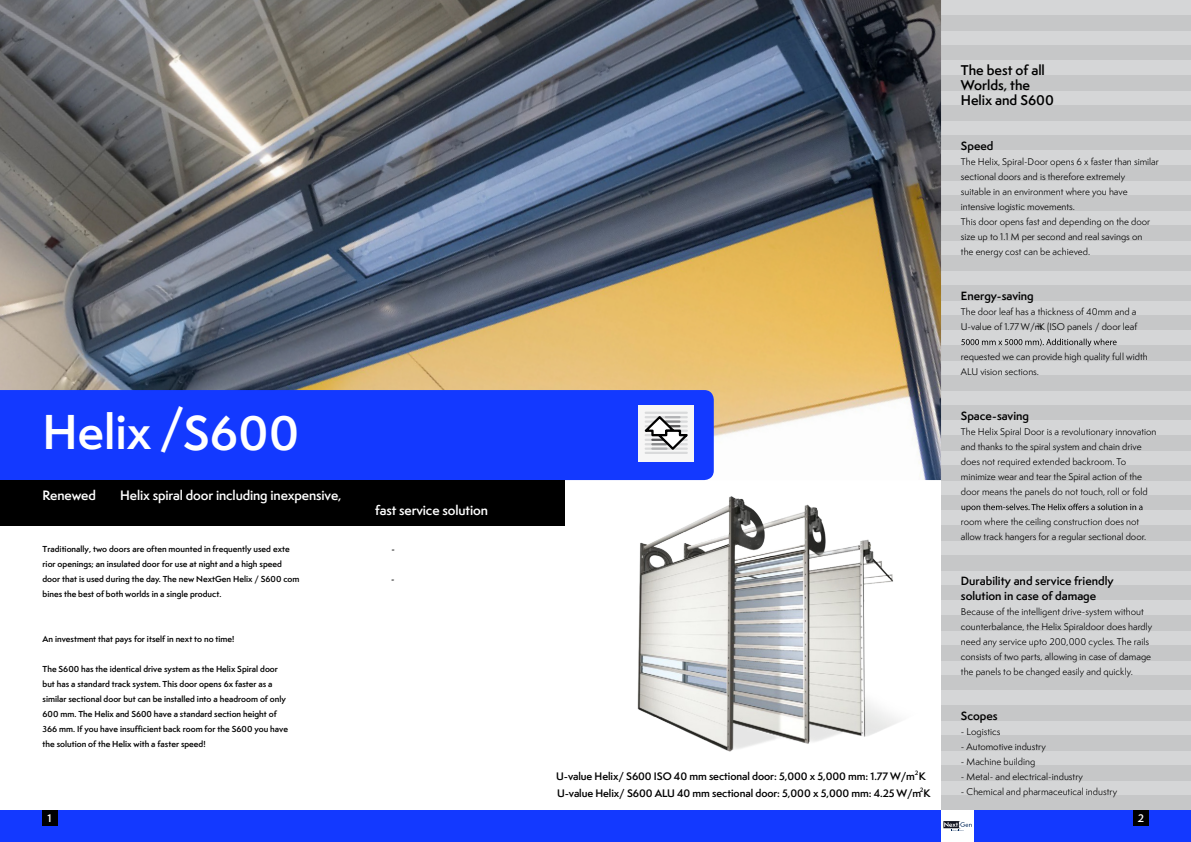
<style>
.page{position:relative;width:1191px;height:842px;background:#fff}
.page>*{position:absolute;margin:0;border:0;box-sizing:border-box;transform-origin:0 0}
.t1{font:600 45px "Semplicita Pro";color:#fff}
.t2{font:600 13px/15px "Semplicita Pro";letter-spacing:-.005em;color:#000}
.t3{font:600 12.5px "Semplicita Pro";letter-spacing:-.01em;color:#fff}
.t4{font:600 11px/15px "Semplicita Pro";color:#000}
.t5{font:600 10.2px "Semplicita Pro";color:#fff}
.t6{font:600 10px/17.7px "Semplicita Pro";letter-spacing:-.01em;color:#000}
.t7{font:9px/15px "Semplicita Pro";color:#000}
.t8{font:600 8px/15px "Semplicita Pro";color:#000}
.t9{font:600 5.8px "Semplicita Pro";color:#000}
</style>
<div class="page">
<div style="left:941px;top:0;width:250px;height:842px;background:#d5d6d7"></div>
<div style="left:941px;top:15px;width:250px;height:15px;background:#c6c7c8"></div>
<div style="left:941px;top:285px;width:250px;height:15px;background:#c6c7c8"></div>
<div style="left:941px;top:45px;width:250px;height:15px;background:#c6c7c8"></div>
<div style="left:941px;top:315px;width:250px;height:15px;background:#c6c7c8"></div>
<div style="left:941px;top:75px;width:250px;height:15px;background:#c6c7c8"></div>
<div style="left:941px;top:345px;width:250px;height:15px;background:#c6c7c8"></div>
<div style="left:941px;top:105px;width:250px;height:15px;background:#c6c7c8"></div>
<div style="left:941px;top:375px;width:250px;height:15px;background:#c6c7c8"></div>
<div style="left:941px;top:135px;width:250px;height:15px;background:#c6c7c8"></div>
<div style="left:941px;top:405px;width:250px;height:15px;background:#c6c7c8"></div>
<div style="left:941px;top:165px;width:250px;height:15px;background:#c6c7c8"></div>
<div style="left:941px;top:435px;width:250px;height:15px;background:#c6c7c8"></div>
<div style="left:941px;top:195px;width:250px;height:15px;background:#c6c7c8"></div>
<div style="left:941px;top:465px;width:250px;height:15px;background:#c6c7c8"></div>
<div style="left:941px;top:225px;width:250px;height:15px;background:#c6c7c8"></div>
<div style="left:941px;top:495px;width:250px;height:15px;background:#c6c7c8"></div>
<div style="left:941px;top:255px;width:250px;height:15px;background:#c6c7c8"></div>
<div style="left:941px;top:525px;width:250px;height:15px;background:#c6c7c8"></div>
<div style="left:941px;top:585px;width:250px;height:15px;background:#c6c7c8"></div>
<div style="left:941px;top:615px;width:250px;height:15px;background:#c6c7c8"></div>
<div style="left:941px;top:645px;width:250px;height:15px;background:#c6c7c8"></div>
<div style="left:941px;top:675px;width:250px;height:15px;background:#c6c7c8"></div>
<div style="left:941px;top:705px;width:250px;height:15px;background:#c6c7c8"></div>
<div style="left:941px;top:735px;width:250px;height:15px;background:#c6c7c8"></div>
<div style="left:941px;top:765px;width:250px;height:15px;background:#c6c7c8"></div>
<div style="left:941px;top:795px;width:250px;height:15px;background:#c6c7c8"></div>
<div style="left:941px;top:555px;width:250px;height:15px;background:#c6c7c8"></div>
<img style="left:588px;top:480px;width:312px;height:272px">
<img style="left:0;top:0;width:941px;height:480px">
<div style="left:0;top:390px;width:714px;height:90px;background:#1339ff"></div>
<div style="left:0;top:480px;width:565px;height:30px;background:#000"></div>
<div style="left:638px;top:405px;width:56px;height:56px;background:#f6f6f6"></div>
<hr style="left:644px;top:412px;width:44px;height:2px;background:#d9dadb">
<hr style="left:644px;top:452px;width:44px;height:2px;background:#d9dadb">
<svg style="left:644px;top:416px;width:44px;height:34px"></svg>
<div style="left:595px;top:810px;width:596px;height:32px;background:#1339ff"></div>
<div style="left:0;top:810px;width:595px;height:32px;background:#1339ff"></div>
<div style="left:1133px;top:810px;width:15px;height:15px;background:#000"></div>
<div style="left:43px;top:810px;width:15px;height:15px;background:#000"></div>
<div style="left:0;top:510px;width:565px;height:15px;background:#000"></div>
<svg style="left:961px;top:339px;width:155px;height:8px"></svg>
<svg style="left:961px;top:504px;width:181px;height:8px"></svg>
<div style="left:941px;top:810px;width:32px;height:32px;background:#fff"></div>
<svg style="left:943px;top:821px;width:28px;height:10px"></svg>
<h1 class="t1" style="left:43px;top:412px;width:258px">Helix /S600</h1>
<h3 class="t3" style="left:43px;top:490px;width:55px">Renewed</h3>
<h3 class="t3" style="left:120px;top:490px;width:223px">Helix spiral door including inexpensive,</h3>
<h3 class="t3" style="left:375px;top:505px;width:114px">fast service solution</h3>
<p class="t8" style="left:43px;top:542px;width:249px">Traditionally, two doors are often mounted in frequently used exte</p>
<p class="t8" style="left:391px;top:542px;width:5px">-</p>
<p class="t8" style="left:43px;top:557px;width:258px">rior openings; an insulated door for use at night and a high speed door that is used during the day. The new NextGen Helix / S600 com</p>
<p class="t8" style="left:391px;top:572px;width:5px">-</p>
<p class="t8" style="left:43px;top:587px;width:180px">bines the best of both worlds in a single product.</p>
<p class="t8" style="left:43px;top:632px;width:193px">An investment that pays for itself in next to no time!</p>
<p class="t8" style="left:43px;top:662px;width:247px">The S600 has the identical drive system as the Helix Spiral door but has a standard track system. This door opens 6x faster as a similar sectional door but can be installed into a headroom of only 600 mm. The Helix and S600 have a standard section height of 366 mm. If you have insufficient back room for the S600 you have the solution of the Helix with a faster speed!</p>
<p class="t9" style="left:914px;top:770px;width:5px">2</p>
<p class="t6" style="left:556px;top:768px;width:376px">U-value Helix/ S600 ISO 40 mm sectional door: 5,000 x 5,000 mm: 1.77 W/m K<br>U-value Helix/ S600 ALU 40 mm sectional door: 5,000 x 5,000 mm: 4.25 W/m K</p>
<p class="t9" style="left:920px;top:787px;width:5px">2</p>
<h2 class="t2" style="left:961px;top:64px;width:94px">The best of all<br>Worlds, the<br>Helix and S600</h2>
<p class="t4" style="left:961px;top:139px;width:34px">Speed</p>
<p class="t7" style="left:961px;top:155px;width:199px">The Helix, Spiral-Door opens 6 x faster than similar sectional doors and is therefore extremely<br>suitable in an environment where you have intensive logistic movements.<br>This door opens fast and depending on the door size up to 1.1 M per second and real savings on<br>the energy cost can be achieved.</p>
<p class="t4" style="left:961px;top:289px;width:74px">Energy-saving</p>
<p class="t7" style="left:961px;top:305px;width:178px">The door leaf has a thickness of 40mm and a<br>U-value of 1.77 W/m<sup>2</sup>K (ISO panels / door leaf</p>
<p class="t7" style="left:961px;top:350px;width:188px">requested we can provide high quality full width<br>ALU vision sections.</p>
<p class="t4" style="left:961px;top:409px;width:70px">Space-saving</p>
<p class="t7" style="left:961px;top:425px;width:197px">The Helix Spiral Door is a revolutionary innovation and thanks to the spiral system and chain drive does not required extended backroom. To minimize wear and tear the Spiral action of the door means the panels do not touch, roll or fold</p>
<p class="t7" style="left:961px;top:515px;width:187px">room where the ceiling construction does not allow track hangers for a regular sectional door.</p>
<p class="t4" style="left:961px;top:574px;width:154px">Durability and service friendly solution in case of damage</p>
<p class="t7" style="left:961px;top:605px;width:193px">Because of the intelligent drive-system without counterbalance, the Helix Spiraldoor does hardly need any service upto 200,000 cycles. The rails consists of two parts, allowing in case of damage the panels to be changed easily and quickly.</p>
<p class="t4" style="left:961px;top:709px;width:38px">Scopes</p>
<p class="t7" style="left:961px;top:725px;width:41px">- Logistics</p>
<p class="t7" style="left:961px;top:740px;width:87px">- Automotive industry</p>
<p class="t7" style="left:961px;top:755px;width:76px">- Machine building</p>
<p class="t7" style="left:961px;top:770px;width:124px">- Metal- and electrical-industry</p>
<p class="t7" style="left:961px;top:785px;width:158px">- Chemical and pharmaceutical industry</p>
<p class="t5" style="left:47px;top:813px;width:6px">1</p>
<p class="t5" style="left:1138px;top:813px;width:8px">2</p>
</div>
